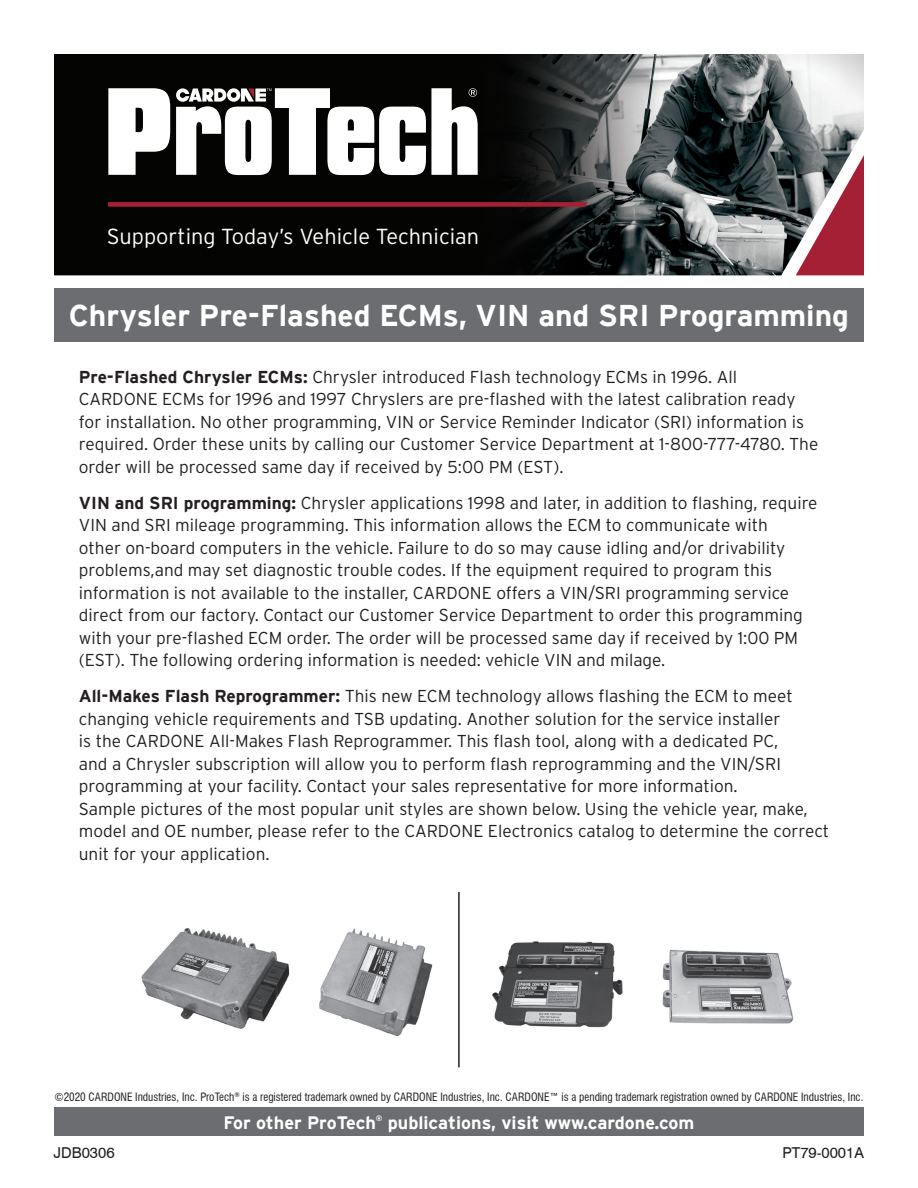
<style>
.page{position:relative;width:918px;height:1188px;background:#fff}
.page>*{position:absolute;margin:0;border:0;box-sizing:border-box;transform-origin:0 0}
.t1{font:700 30px "Interstate";color:#fff}
.t2{font:300 21.75px "Interstate";color:#fff}
.t3{font:700 18px "Interstate";color:#fff}
.t4{font:300 17.25px/22.5px "Interstate";color:#231f20}
.t5{font:15px "Swiss 721 BT";color:#231f20}
.t6{font:condensed 11.25px "Swiss 721 BT";color:#231f20}
.t7{font:700 7.8px "Interstate";color:#fff}
.s1{font-weight:700}
</style>
<div class="page">
<img style="left:54px;top:54px;width:810px;height:221px">
<div style="left:54px;top:288px;width:810px;height:54px;background:#6c6d70"></div>
<svg style="left:108px;top:202px;width:480px;height:5px"></svg>
<svg style="left:108px;top:88px;width:62px;height:87px"></svg>
<svg style="left:176px;top:88px;width:302px;height:87px"></svg>
<svg style="left:796px;top:155px;width:68px;height:120px"></svg>
<img style="left:141px;top:928px;width:292px;height:108px">
<img style="left:492px;top:941px;width:302px;height:87px">
<hr style="left:458px;top:892px;width:2px;height:175px;background:#231f20">
<div style="left:54px;top:1108px;width:810px;height:28px;background:#6c6d70"></div>
<p class="t2" style="left:107px;top:224px;width:374px">Supporting Today’s Vehicle Technician</p>
<p class="t1" style="left:69px;top:299px;width:782px">Chrysler Pre-Flashed ECMs, VIN and SRI Programming</p>
<p class="t4" style="left:79px;top:365px;width:741px"><span class="s1">Pre-Flashed Chrysler ECMs:</span> Chrysler introduced Flash technology ECMs in 1996. All CARDONE ECMs for 1996 and 1997 Chryslers are pre-flashed with the latest calibration ready for installation. No other programming, VIN or Service Reminder Indicator (SRI) information is required. Order these units by calling our Customer Service Department at 1-800-777-4780. The order will be processed same day if received by 5:00 PM (EST).</p>
<p class="t4" style="left:79px;top:491px;width:740px"><span class="s1">VIN and SRI programming:</span> Chrysler applications 1998 and later, in addition to flashing, require VIN and SRI mileage programming. This information allows the ECM to communicate with<br>other on-board computers in the vehicle. Failure to do so may cause idling and/or drivability problems,and may set diagnostic trouble codes. If the equipment required to program this information is not available to the installer, CARDONE offers a VIN/SRI programming service direct from our factory. Contact our Customer Service Department to order this programming with your pre-flashed ECM order. The order will be processed same day if received by 1:00 PM (EST). The following ordering information is needed: vehicle VIN and milage.</p>
<p class="t4" style="left:79px;top:685px;width:715px"><span class="s1">All-Makes Flash Reprogrammer:</span> This new ECM technology allows flashing the ECM to meet changing vehicle requirements and TSB updating. Another solution for the service installer is the CARDONE All-Makes Flash Reprogrammer. This flash tool, along with a dedicated PC, and a Chrysler subscription will allow you to perform flash reprogramming and the VIN/SRI programming at your facility. Contact your sales representative for more information.</p>
<p class="t4" style="left:79px;top:797px;width:752px">Sample pictures of the most popular unit styles are shown below. Using the vehicle year, make, model and OE number, please refer to the CARDONE Electronics catalog to determine the correct unit for your application.</p>
<p class="t6" style="left:54px;top:1090px;width:811px">©2020 CARDONE Industries, Inc. ProTech<sup>®</sup> is a registered trademark owned by CARDONE Industries, Inc. CARDONE™ is a pending trademark registration owned by CARDONE Industries, Inc.</p>
<p class="t3" style="left:224px;top:1112px;width:154px">For other ProTech</p>
<p class="t7" style="left:376px;top:1114px;width:8px">®</p>
<p class="t3" style="left:388px;top:1112px;width:308px">publications, visit www.cardone.com</p>
<p class="t5" style="left:54px;top:1144px;width:63px">JDB0306</p>
<p class="t5" style="left:782px;top:1144px;width:83px">PT79-0001A</p>
</div>
